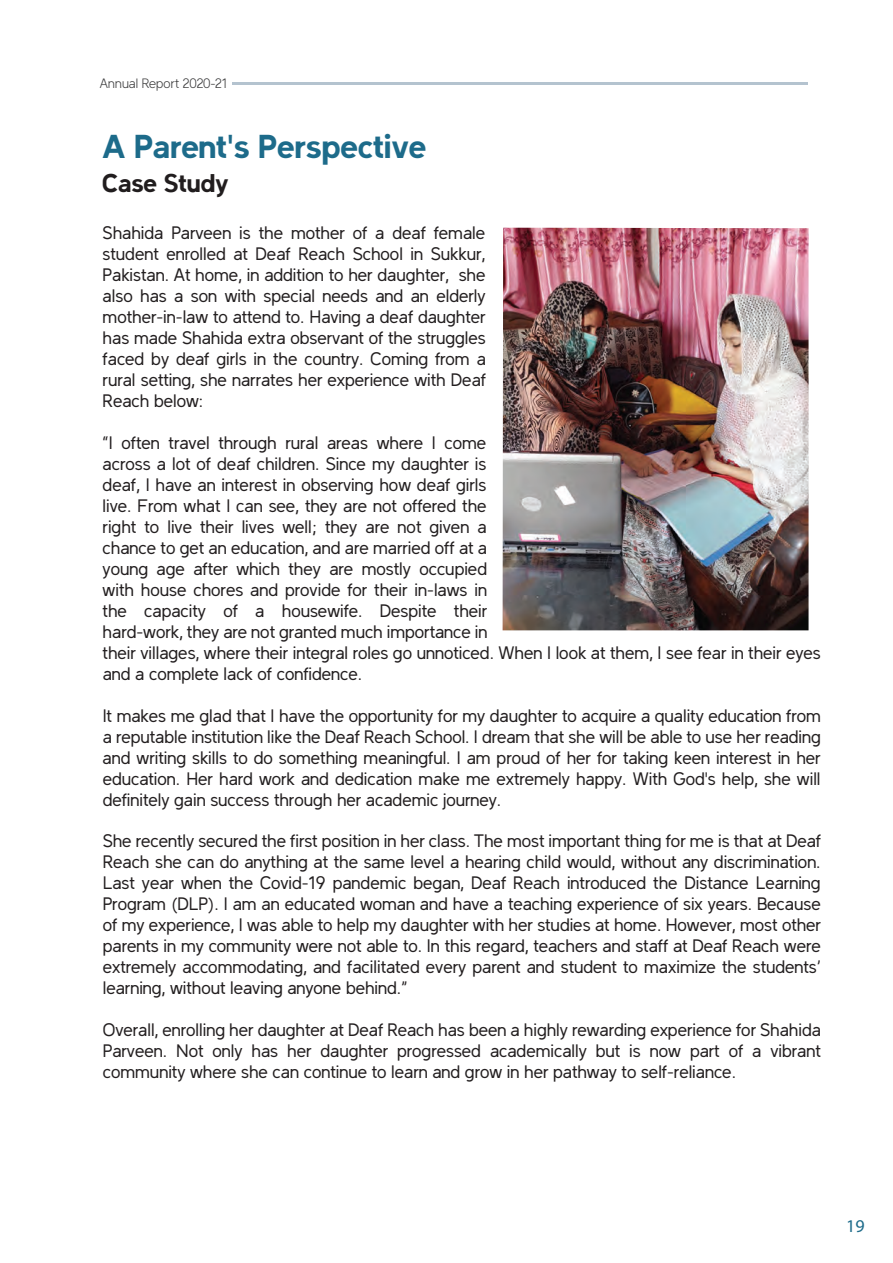
<style>
.page{position:relative;width:893px;height:1263px;background:#fff}
.page>*{position:absolute;margin:0;border:0;box-sizing:border-box;transform-origin:0 0}
.t1{font:700 33px "Latinka";color:#1d6b8a}
.t2{font:700 25.5px "Latinka";color:#211d1e}
.t3{font:18px/21px "Latinka";color:#231f20;text-align:justify}
.t4{font:18px "Myriad Pro";color:#1d6b8a}
.t5{font:300 13.5px "Latinka";letter-spacing:.01em;color:#3e3e3f}
</style>
<div class="page">
<hr style="left:232px;top:82px;width:576px;height:3px;background:#b4c3cf">
<img style="left:503px;top:228px;width:305px;height:402px">
<p class="t5" style="left:100px;top:78px;width:129px">Annual Report 2020-21</p>
<h1 class="t1" style="left:103px;top:132px;width:325px">A Parent's Perspective</h1>
<h2 class="t2" style="left:103px;top:173px;width:127px">Case Study</h2>
<p class="t3" style="left:103px;top:224px;width:385px">Shahida Parveen is the mother of a deaf female student enrolled at Deaf Reach School in Sukkur, Pakistan. At home, in addition to her daughter, she also has a son with special needs and an elderly mother-in-law to attend to. Having a deaf daughter has made Shahida extra observant of the struggles faced by deaf girls in the country. Coming from a rural setting, she narrates her experience with Deaf Reach below:</p>
<p class="t3" style="left:103px;top:433px;width:720px;text-align:left">“I often travel through rural areas where I come<br>across a lot of deaf children. Since my daughter is<br>deaf, I have an interest in observing how deaf girls<br>live. From what I can see, they are not offered the<br>right to live their lives well; they are not given a<br>chance to get an education, and are married off at a<br>young age after which they are mostly occupied<br>with house chores and provide for their in-laws in<br>the capacity of a housewife. Despite their<br>hard-work, they are not granted much importance in<br>their villages, where their integral roles go unnoticed. When I look at them, I see fear in their eyes and a complete lack of confidence.</p>
<p class="t3" style="left:103px;top:706px;width:720px">It makes me glad that I have the opportunity for my daughter to acquire a quality education from a reputable institution like the Deaf Reach School. I dream that she will be able to use her reading and writing skills to do something meaningful. I am proud of her for taking keen interest in her education. Her hard work and dedication make me extremely happy. With God's help, she will definitely gain success through her academic journey.</p>
<p class="t3" style="left:103px;top:832px;width:720px">She recently secured the first position in her class. The most important thing for me is that at Deaf Reach she can do anything at the same level a hearing child would, without any discrimination.<br>Last year when the Covid-19 pandemic began, Deaf Reach introduced the Distance Learning Program (DLP). I am an educated woman and have a teaching experience of six years. Because of my experience, I was able to help my daughter with her studies at home. However, most other parents in my community were not able to. In this regard, teachers and staff at Deaf Reach were extremely accommodating, and facilitated every parent and student to maximize the students’ learning, without leaving anyone behind.”</p>
<p class="t3" style="left:103px;top:1021px;width:720px">Overall, enrolling her daughter at Deaf Reach has been a highly rewarding experience for Shahida Parveen. Not only has her daughter progressed academically but is now part of a vibrant community where she can continue to learn and grow in her pathway to self-reliance.</p>
<p class="t4" style="left:846px;top:1220px;width:20px">19</p>
</div>
